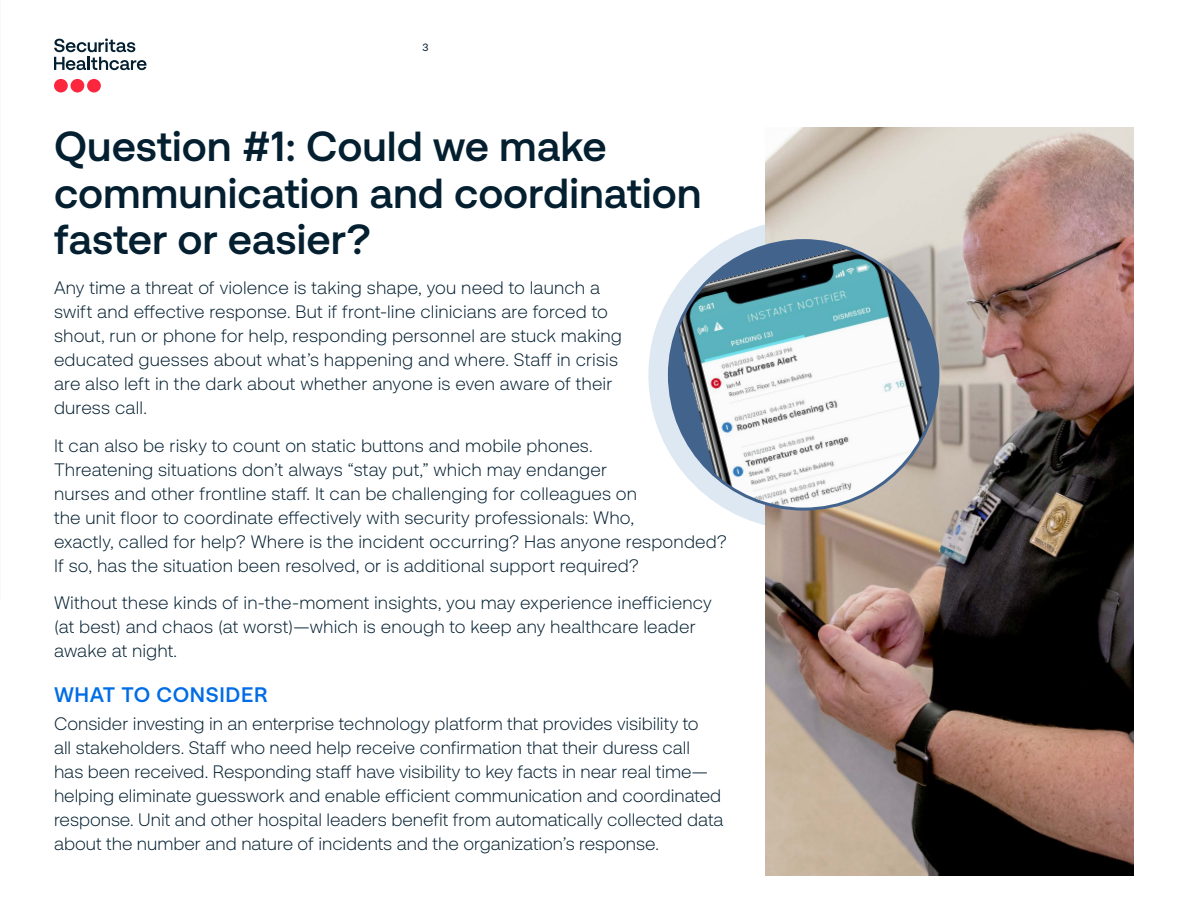
<style>
.page{position:relative;width:1188px;height:918px;background:#fff}
.page>*{position:absolute;margin:0;border:0;box-sizing:border-box;transform-origin:0 0}
.t1{font:700 42px/46.5px "Securitas Pro";color:#031f30}
.t2{font:700 21px "Securitas Pro";letter-spacing:.025em;color:#006de5}
.t3{font:300 18px/24px "Securitas Pro";letter-spacing:.005em;color:#031f30}
.t4{font:10.5px "Securitas Pro";color:#031f30}
</style>
<div class="page">
<div style="left:54px;top:79px;width:14px;height:13px;background:#fc273f;border-radius:50%"></div>
<div style="left:71px;top:79px;width:13px;height:13px;background:#fc273f;border-radius:50%"></div>
<div style="left:87px;top:79px;width:14px;height:13px;background:#fc273f;border-radius:50%"></div>
<svg style="left:54px;top:38px;width:92px;height:32px"></svg>
<svg style="left:648px;top:220px;width:311px;height:310px;background:#c7d4e2"></svg>
<img style="left:765px;top:128px;width:369px;height:747px">
<img style="left:678px;top:248px;width:252px;height:261px">
<p class="t4" style="left:423px;top:41px;width:8px">3</p>
<h1 class="t1" style="left:54px;top:123px;width:649px">Question #1: Could we make communication and coordination faster or easier?</h1>
<p class="t3" style="left:54px;top:276px;width:570px">Any time a threat of violence is taking shape, you need to launch a swift and effective response. But if front-line clinicians are forced to shout, run or phone for help, responding personnel are stuck making educated guesses about what’s happening and where. Staff in crisis are also left in the dark about whether anyone is even aware of their duress call.</p>
<p class="t3" style="left:54px;top:433px;width:675px">It can also be risky to count on static buttons and mobile phones.<br>Threatening situations don’t always “stay put,” which may endanger<br>nurses and other frontline staff. It can be challenging for colleagues on<br>the unit floor to coordinate effectively with security professionals: Who,<br>exactly, called for help? Where is the incident occurring? Has anyone responded?<br>If so, has the situation been resolved, or is additional support required?</p>
<p class="t3" style="left:54px;top:591px;width:659px">Without these kinds of in-the-moment insights, you may experience inefficiency (at best) and chaos (at worst)—which is enough to keep any healthcare leader awake at night.</p>
<p class="t2" style="left:54px;top:681px;width:216px">WHAT TO CONSIDER</p>
<p class="t3" style="left:54px;top:711px;width:671px">Consider investing in an enterprise technology platform that provides visibility to<br>all stakeholders. Staff who need help receive confirmation that their duress call has been received. Responding staff have visibility to key facts in near real time— helping eliminate guesswork and enable efficient communication and coordinated response. Unit and other hospital leaders benefit from automatically collected data about the number and nature of incidents and the organization’s response.</p>
</div>
